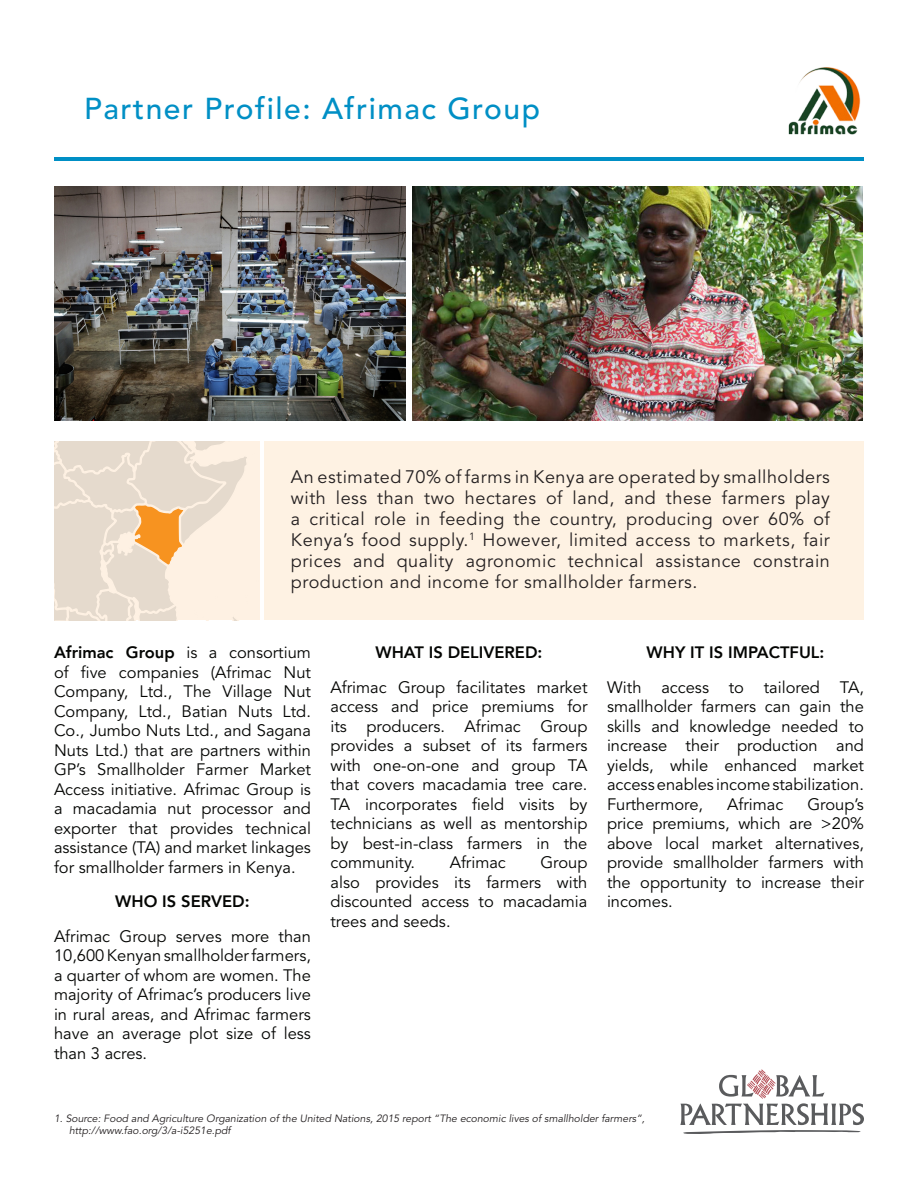
<style>
.page{position:relative;width:918px;height:1188px;background:#fff}
.page>*{position:absolute;margin:0;border:0;box-sizing:border-box;transform-origin:0 0}
.t1{font:500 30px "Avenir LT Std";letter-spacing:.05em;color:#008fc5}
.InvestorReportBody{font:18px/21px "Avenir LT Std";letter-spacing:.03em;color:#231f20;text-align:justify}
.InvestorReportBody-2{font:16.5px/19.5px "Avenir LT Std";color:#040503;text-align:justify}
.InvestorReportBody-3{font:800 16.5px "Avenir LT";color:#040503}
.t2{font:italic 10.5px/12px "Avenir LT Std";color:#231f20}
.s1{font-family:"Avenir LT";font-weight:800}
</style>
<div class="page">
<div style="left:265px;top:441px;width:599px;height:179px;background:#fef2e3"></div>
<hr style="left:54px;top:158px;width:810px;height:3px;background:#008fc5">
<svg style="left:680px;top:1069px;width:184px;height:65px"></svg>
<img style="left:54px;top:186px;width:352px;height:234px">
<img style="left:413px;top:186px;width:449px;height:234px">
<img style="left:788px;top:67px;width:73px;height:68px">
<svg style="left:54px;top:441px;width:206px;height:179px;background:#efdfcc"></svg>
<p class="t1" style="left:84px;top:92px;width:457px">Partner Profile: Afrimac Group</p>
<p class="InvestorReportBody" style="left:291px;top:467px;width:541px">An estimated 70% of farms in Kenya are operated by smallholders with less than two hectares of land, and these farmers play a critical role in feeding the country, producing over 60% of Kenya’s food supply.<sup>1</sup> However, limited access to markets, fair prices and quality agronomic technical assistance constrain production and income for smallholder farmers.</p>
<p class="InvestorReportBody-2" style="left:54px;top:643px;width:259px"><span class="s1">Afrimac Group</span> is a consortium of five companies (Afrimac Nut Company, Ltd., The Village Nut Company, Ltd., Batian Nuts Ltd.<br>Co., Jumbo Nuts Ltd., and Sagana Nuts Ltd.) that are partners within GP’s Smallholder Farmer Market Access initiative. Afrimac Group is a macadamia nut processor and exporter that provides technical assistance (TA) and market linkages for smallholder farmers in Kenya.</p>
<p class="InvestorReportBody-3" style="left:115px;top:892px;width:136px">WHO IS SERVED:</p>
<p class="InvestorReportBody-2" style="left:54px;top:927px;width:259px">Afrimac Group serves more than 10,600 Kenyan smallholder farmers, a quarter of whom are women. The majority of Afrimac’s producers live in rural areas, and Afrimac farmers have an average plot size of less than 3 acres.</p>
<p class="InvestorReportBody-3" style="left:376px;top:643px;width:168px">WHAT IS DELIVERED:</p>
<p class="InvestorReportBody-2" style="left:330px;top:678px;width:259px">Afrimac Group facilitates market access and price premiums for its producers. Afrimac Group provides a subset of its farmers with one-on-one and group TA that covers macadamia tree care.<br>TA incorporates field visits by technicians as well as mentorship by best-in-class farmers in the community.</p>
<p class="InvestorReportBody-2" style="left:450px;top:853px;width:58px">Afrimac</p>
<p class="InvestorReportBody-2" style="left:330px;top:853px;width:259px;text-indent:210px">Group also provides its farmers with discounted access to macadamia trees and seeds.</p>
<p class="InvestorReportBody-3" style="left:647px;top:643px;width:179px">WHY IT IS IMPACTFUL:</p>
<p class="InvestorReportBody-2" style="left:607px;top:678px;width:259px">With access to tailored TA, smallholder farmers can gain the skills and knowledge needed to increase their production and yields, while enhanced market access enables income stabilization.<br>Furthermore,</p>
<p class="InvestorReportBody-2" style="left:727px;top:795px;width:58px">Afrimac</p>
<p class="InvestorReportBody-2" style="left:607px;top:795px;width:259px;text-indent:200px">Group’s price premiums, which are &gt;20% above local market alternatives, provide smallholder farmers with the opportunity to increase their incomes.</p>
<p class="t2" style="left:69px;top:1113px;width:577px;text-indent:-15px">1. Source: Food and Agriculture Organization of the United Nations, 2015 report “The economic lives of smallholder farmers”, http://www.fao.org/3/a-i5251e.pdf</p>
</div>
